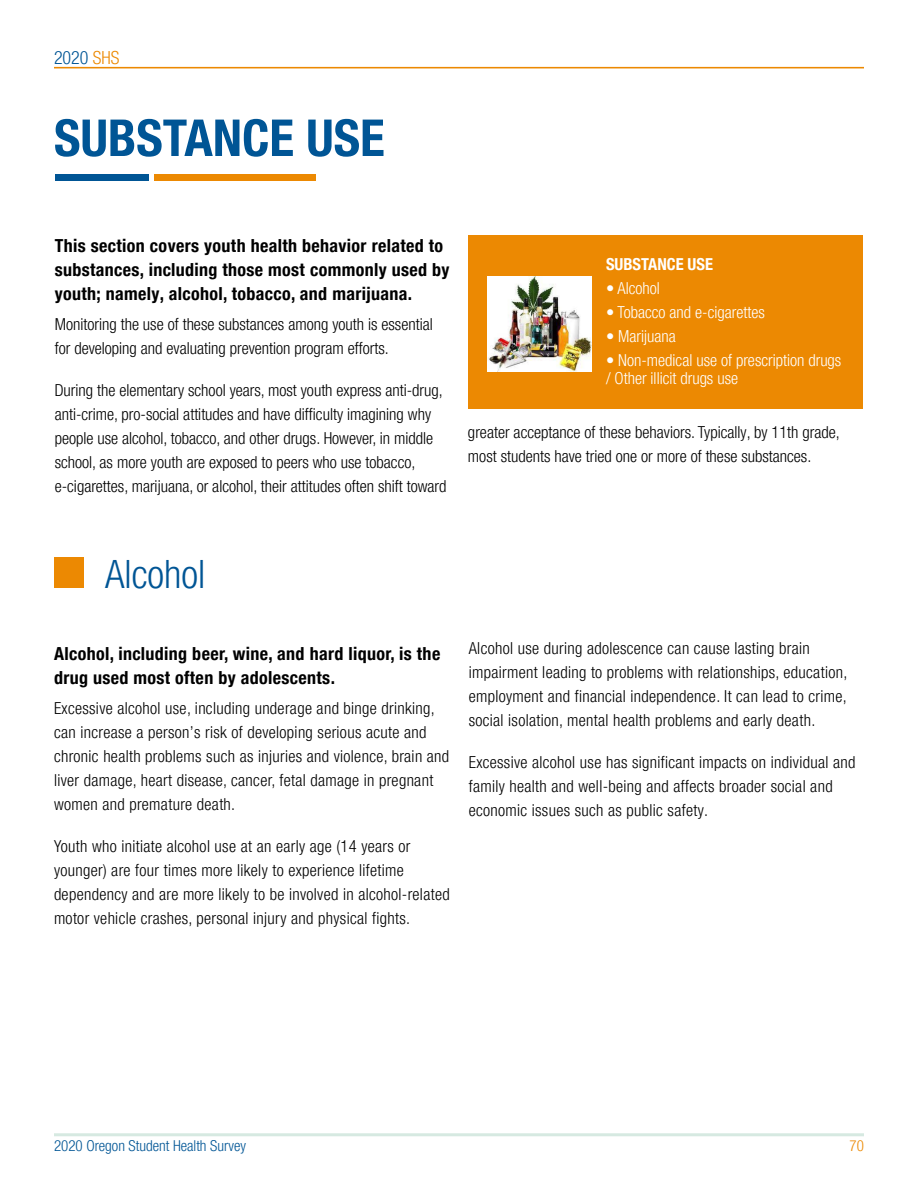
<style>
.page{position:relative;width:918px;height:1188px;background:#fff}
.page>*{position:absolute;margin:0;border:0;box-sizing:border-box;transform-origin:0 0}
.t1{font:700 condensed 51px "Helvetica Neue LT Pro";color:#005595}
.t2{font:300 condensed 39px "Helvetica Neue LT Pro";color:#005595}
.t3{font:700 condensed 18px/24px "Helvetica Neue LT Pro";letter-spacing:.02em;color:#000}
.t4{font:300 condensed 18px "Helvetica Neue LT Pro";color:#005595}
.t5{font:300 condensed 16.5px/24px "Helvetica Neue LT Pro";letter-spacing:.02em;color:#000}
.t6{font:300 condensed 16.5px/24px "Helvetica Neue LT Pro";color:#000}
.t7{font:300 condensed 16.5px/18px "Helvetica Neue LT Pro";color:#fff}
.t8{font:700 condensed 16.5px "Helvetica Neue LT Pro";color:#fff}
.t9{font:300 condensed 15px "Helvetica Neue LT Pro";color:#005595}
.t10{font:300 condensed 15px "Helvetica Neue LT Pro";color:#ec8902}
.s1{color:#ec8902}
</style>
<div class="page">
<hr style="left:54px;top:1133px;width:810px;height:3px;background:#d6e9e1">
<div style="left:55px;top:174px;width:93px;height:7px;background:#005595"></div>
<div style="left:154px;top:174px;width:162px;height:7px;background:#ec8902"></div>
<div style="left:469px;top:236px;width:394px;height:173px;background:#ec8902"></div>
<div style="left:54px;top:558px;width:30px;height:30px;background:#ec8902"></div>
<img style="left:487px;top:277px;width:105px;height:95px">
<hr style="left:54px;top:67px;width:810px;height:1px;background:#ec8902">
<p class="t4" style="left:54px;top:47px;width:67px">2020 <span class="s1">SHS</span></p>
<h1 class="t1" style="left:54px;top:107px;width:332px">SUBSTANCE USE</h1>
<p class="t3" style="left:55px;top:234px;width:396px">This section covers youth health behavior related to substances, including those most commonly used by youth; namely, alcohol, tobacco, and marijuana.</p>
<p class="t6" style="left:55px;top:312px;width:380px">Monitoring the use of these substances among youth is essential for developing and evaluating prevention program efforts.</p>
<p class="t6" style="left:55px;top:378px;width:393px">During the elementary school years, most youth express anti-drug, anti-crime, pro-social attitudes and have difficulty imagining why people use alcohol, tobacco, and other drugs. However, in middle school, as more youth are exposed to peers who use tobacco, e-cigarettes, marijuana, or alcohol, their attitudes often shift toward</p>
<p class="t8" style="left:606px;top:254px;width:108px">SUBSTANCE USE</p>
<p class="t7" style="left:606px;top:279px;width:56px">• Alcohol</p>
<p class="t7" style="left:606px;top:303px;width:160px">• Tobacco and e-cigarettes</p>
<p class="t7" style="left:606px;top:327px;width:71px">• Marijuana</p>
<p class="t7" style="left:606px;top:351px;width:237px">• Non-medical use of prescription drugs / Other illicit drugs use</p>
<p class="t6" style="left:468px;top:420px;width:373px">greater acceptance of these behaviors. Typically, by 11th grade, most students have tried one or more of these substances.</p>
<h2 class="t2" style="left:105px;top:551px;width:102px">Alcohol</h2>
<p class="t3" style="left:54px;top:642px;width:388px">Alcohol, including beer, wine, and hard liquor, is the drug used most often by adolescents.</p>
<p class="t5" style="left:54px;top:696px;width:397px">Excessive alcohol use, including underage and binge drinking, can increase a person’s risk of developing serious acute and chronic health problems such as injuries and violence, brain and liver damage, heart disease, cancer, fetal damage in pregnant women and premature death.</p>
<p class="t5" style="left:54px;top:834px;width:397px">Youth who initiate alcohol use at an early age (14 years or younger) are four times more likely to experience lifetime dependency and are more likely to be involved in alcohol-related motor vehicle crashes, personal injury and physical fights.</p>
<p class="t5" style="left:469px;top:636px;width:380px">Alcohol use during adolescence can cause lasting brain impairment leading to problems with relationships, education, employment and financial independence. It can lead to crime, social isolation, mental health problems and early death.</p>
<p class="t5" style="left:469px;top:750px;width:388px">Excessive alcohol use has significant impacts on individual and family health and well-being and affects broader social and economic issues such as public safety.</p>
<p class="t9" style="left:54px;top:1137px;width:194px">2020 Oregon Student Health Survey</p>
<p class="t10" style="left:850px;top:1137px;width:16px">70</p>
</div>
